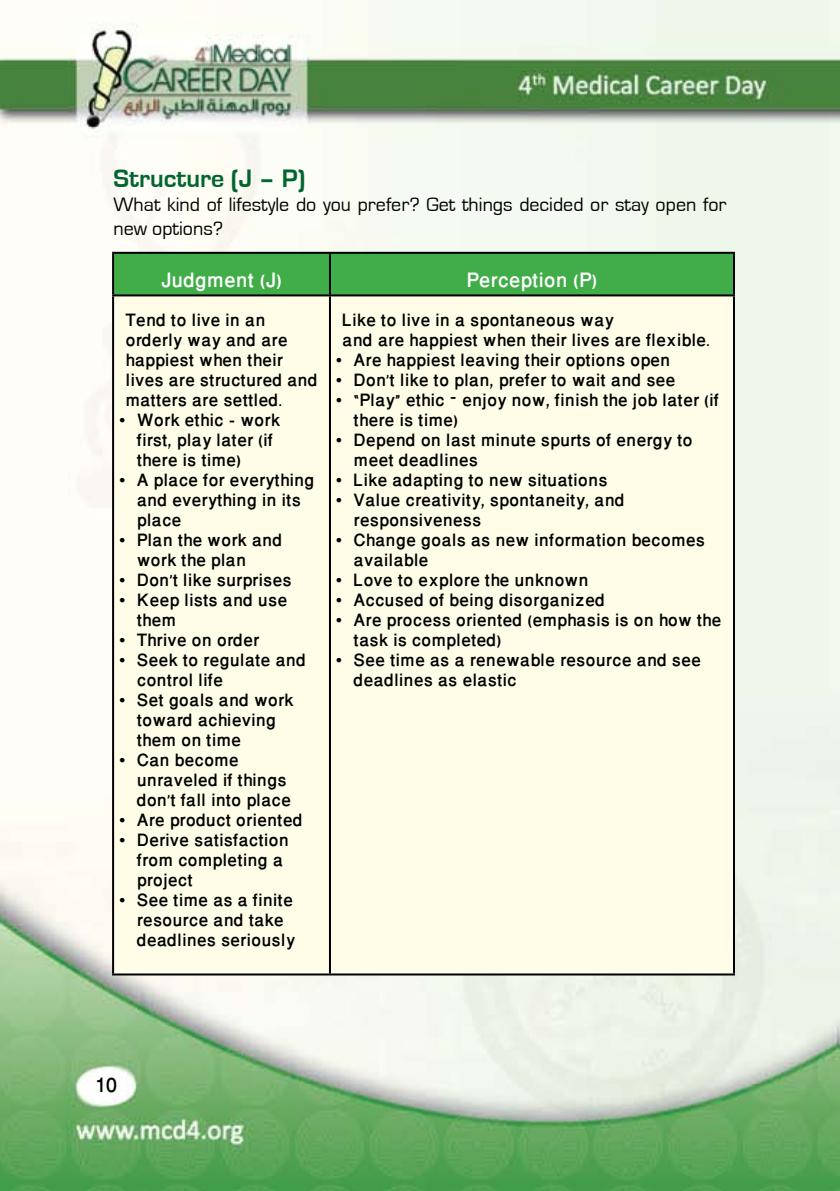
<style>
.page{position:relative;width:840px;height:1191px;background:#fff}
.page>*{position:absolute;margin:0;border:0;box-sizing:border-box;transform-origin:0 0}
.t1{font:500 28px "Win Soft Pro";color:#fff}
.t2{font:500 28px "Win Soft Pro";color:#000}
.t3{font:700 26px "Eurostile";color:#00652e}
.t4{font:500 24px/20px "Win Soft Pro";color:#000}
.t5{font:20px/24px "Eurostile";color:#000}
</style>
<div class="page">
<img style="left:0;top:0;width:839px;height:1191px">
<div style="left:114px;top:254px;width:618px;height:40px;background:#41ad49"></div>
<div style="left:114px;top:296px;width:618px;height:677px;background:#fffde8"></div>
<hr style="left:112px;top:252px;width:218px;height:2px;background:#000">
<hr style="left:112px;top:254px;width:2px;height:40px;background:#000">
<hr style="left:330px;top:252px;width:404px;height:2px;background:#000">
<hr style="left:329px;top:254px;width:2px;height:40px;background:#000">
<hr style="left:732px;top:254px;width:2px;height:40px;background:#000">
<hr style="left:112px;top:294px;width:218px;height:2px;background:#000">
<hr style="left:112px;top:296px;width:2px;height:677px;background:#000">
<hr style="left:330px;top:294px;width:404px;height:2px;background:#000">
<hr style="left:329px;top:296px;width:2px;height:677px;background:#000">
<hr style="left:732px;top:296px;width:2px;height:677px;background:#000">
<hr style="left:112px;top:973px;width:218px;height:2px;background:#000">
<hr style="left:330px;top:973px;width:404px;height:2px;background:#000">
<p class="t3" style="left:113px;top:165px;width:193px">Structure (J – P)</p>
<p class="t5" style="left:113px;top:193px;width:614px">What kind of lifestyle do you prefer? Get things decided or stay open for new options?</p>
<p class="t1" style="left:161px;top:260px;width:122px">Judgment (J)</p>
<p class="t1" style="left:466px;top:260px;width:133px">Perception (P)</p>
<p class="t4" style="left:125px;top:310px;width:194px">Tend to live in an orderly way and are happiest when their lives are structured and matters are settled.</p>
<p class="t4" style="left:137px;top:410px;width:145px;text-indent:-18px">• Work ethic - work first, play later (if there is time)</p>
<p class="t4" style="left:137px;top:470px;width:179px;text-indent:-18px">• A place for everything and everything in its place</p>
<p class="t4" style="left:137px;top:530px;width:147px;text-indent:-18px">• Plan the work and work the plan</p>
<p class="t4" style="left:119px;top:570px;width:174px">• Don’t like surprises</p>
<p class="t4" style="left:137px;top:590px;width:152px;text-indent:-18px">• Keep lists and use them</p>
<p class="t4" style="left:119px;top:630px;width:142px">• Thrive on order</p>
<p class="t4" style="left:137px;top:650px;width:171px;text-indent:-18px">• Seek to regulate and control life</p>
<p class="t4" style="left:137px;top:690px;width:158px;text-indent:-18px">• Set goals and work toward achieving them on time</p>
<p class="t4" style="left:137px;top:750px;width:156px;text-indent:-18px">• Can become unraveled if things don’t fall into place</p>
<p class="t4" style="left:119px;top:810px;width:185px">• Are product oriented</p>
<p class="t4" style="left:137px;top:830px;width:154px;text-indent:-18px">• Derive satisfaction from completing a project</p>
<p class="t4" style="left:137px;top:890px;width:160px;text-indent:-18px">• See time as a finite resource and take deadlines seriously</p>
<p class="t4" style="left:342px;top:310px;width:369px">Like to live in a spontaneous way<br>and are happiest when their lives are flexible.</p>
<p class="t4" style="left:336px;top:350px;width:336px">• Are happiest leaving their options open</p>
<p class="t4" style="left:336px;top:370px;width:341px">• Don’t like to plan, prefer to wait and see</p>
<p class="t4" style="left:353px;top:390px;width:367px;text-indent:-18px">• “Play” ethic – enjoy now, finish the job later (if there is time)</p>
<p class="t4" style="left:353px;top:430px;width:340px;text-indent:-18px">• Depend on last minute spurts of energy to meet deadlines</p>
<p class="t4" style="left:336px;top:470px;width:273px">• Like adapting to new situations</p>
<p class="t4" style="left:353px;top:490px;width:272px;text-indent:-18px">• Value creativity, spontaneity, and responsiveness</p>
<p class="t4" style="left:353px;top:530px;width:353px;text-indent:-18px">• Change goals as new information becomes available</p>
<p class="t4" style="left:336px;top:570px;width:254px">• Love to explore the unknown</p>
<p class="t4" style="left:336px;top:590px;width:270px">• Accused of being disorganized</p>
<p class="t4" style="left:353px;top:610px;width:369px;text-indent:-18px">• Are process oriented (emphasis is on how the task is completed)</p>
<p class="t4" style="left:353px;top:650px;width:349px;text-indent:-18px">• See time as a renewable resource and see deadlines as elastic</p>
<p class="t2" style="left:94px;top:1065px;width:24px">10</p>
</div>
